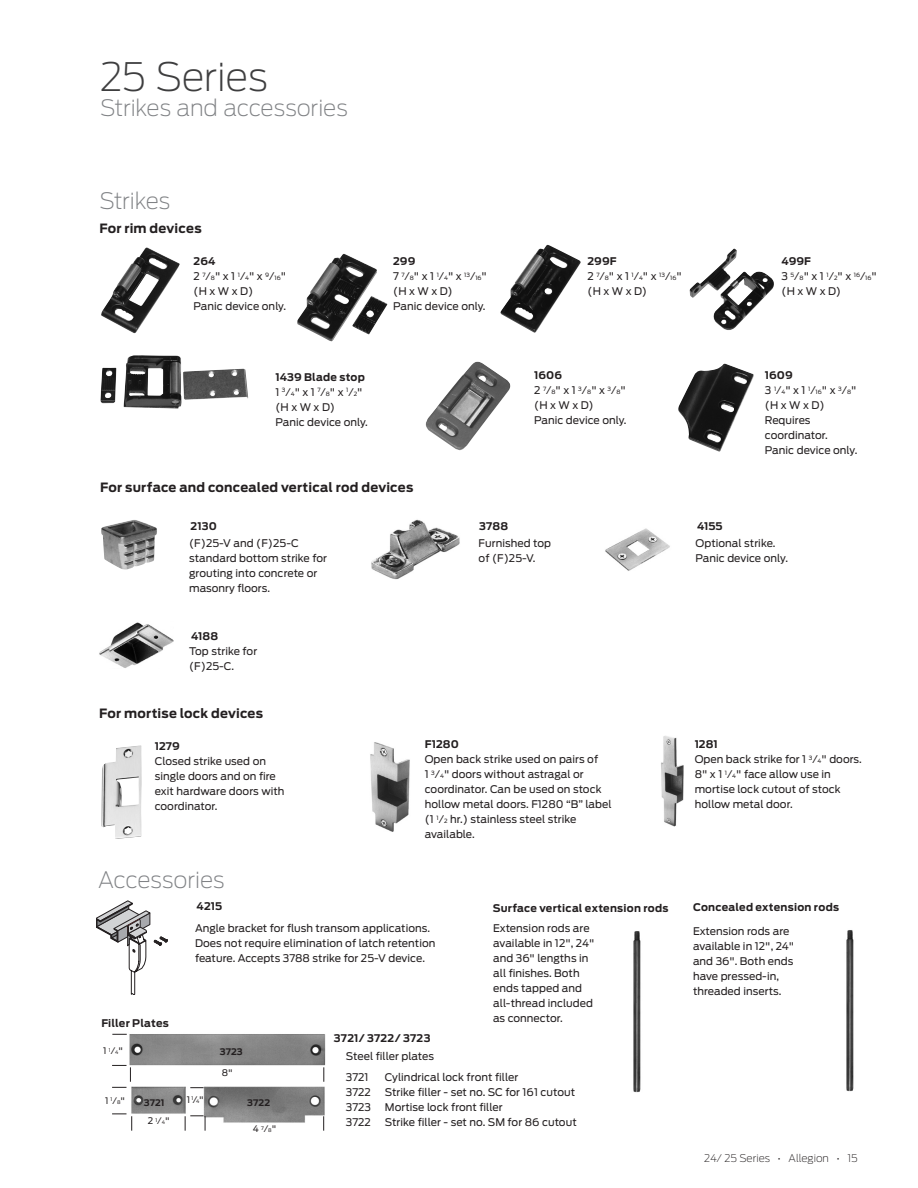
<style>
.page{position:relative;width:918px;height:1188px;background:#fff}
.page>*{position:absolute;margin:0;border:0;box-sizing:border-box;transform-origin:0 0}
.Headline_26_22pt{font:200 39px "Antenna";letter-spacing:-.015em;color:#3e3e3f}
.Headline_26_22pt-2{font:200 22.5px "Antenna";letter-spacing:-.005em;color:#808285}
.Subheadline_15_17pt{font:200 22.5px "Antenna";letter-spacing:-.005em;color:#808285}
.Chart_headline_8_5_1{font:700 12.75px "Antenna";letter-spacing:.015em;color:#231f20}
.Caption_7_10pt{font:10.5px/15px "Antenna";letter-spacing:.005em;color:#231f20}
.Caption_subhead_7_10{font:700 10.5px "Antenna";letter-spacing:.015em;color:#231f20}
.Left_folio_7_12pt{font:200 10.5px "Antenna";color:#231f20}
.Chart_text_6_8pt{font:9px "Antenna";color:#231f20}
.Caption_subhead_7_10-2{font:700 9px "Antenna";letter-spacing:.005em;color:#231f20}
.s1{font-size:5.7px}
.s2{font-size:4.95px}
</style>
<div class="page">
<img style="left:100px;top:355px;width:148px;height:54px">
<img style="left:297px;top:254px;width:91px;height:88px">
<img style="left:425px;top:362px;width:86px;height:89px">
<img style="left:678px;top:364px;width:76px;height:88px">
<img style="left:101px;top:247px;width:79px;height:87px">
<img style="left:500px;top:245px;width:81px;height:88px">
<img style="left:689px;top:249px;width:85px;height:81px">
<img style="left:633px;top:931px;width:8px;height:162px">
<img style="left:846px;top:930px;width:8px;height:162px">
<svg style="left:96px;top:901px;width:72px;height:94px"></svg>
<img style="left:126px;top:1033px;width:200px;height:98px">
<svg style="left:112px;top:1065px;width:19px;height:23px"></svg>
<svg style="left:112px;top:1113px;width:20px;height:18px"></svg>
<svg style="left:112px;top:1034px;width:15px;height:1px"></svg>
<svg style="left:323px;top:1067px;width:1px;height:15px"></svg>
<svg style="left:323px;top:1116px;width:1px;height:15px"></svg>
<svg style="left:190px;top:1087px;width:14px;height:1px"></svg>
<svg style="left:185px;top:1115px;width:21px;height:16px"></svg>
<img style="left:101px;top:745px;width:40px;height:94px">
<img style="left:370px;top:742px;width:40px;height:90px">
<img style="left:661px;top:736px;width:23px;height:91px">
<img style="left:605px;top:528px;width:65px;height:43px">
<img style="left:371px;top:519px;width:89px;height:61px">
<img style="left:99px;top:622px;width:75px;height:46px">
<img style="left:101px;top:520px;width:56px;height:49px">
<p class="Headline_26_22pt" style="left:100px;top:54px;width:169px">25 Series</p>
<p class="Headline_26_22pt-2" style="left:100px;top:95px;width:249px">Strikes and accessories</p>
<p class="Subheadline_15_17pt" style="left:99px;top:188px;width:72px">Strikes</p>
<p class="Chart_headline_8_5_1" style="left:99px;top:221px;width:104px">For rim devices</p>
<p class="Caption_subhead_7_10" style="left:194px;top:255px;width:23px">264</p>
<p class="Caption_7_10pt" style="left:194px;top:269px;width:94px">2 <sup>7</sup>⁄<span class="s1">8</span>" x 1 <sup>1</sup>⁄<span class="s1">4</span>" x <sup>9</sup>⁄<span class="s1">16</span>" (H x W x D)</p>
<p class="Caption_7_10pt" style="left:194px;top:299px;width:94px">Panic device only.</p>
<p class="Caption_subhead_7_10" style="left:275px;top:371px;width:91px">1439 Blade stop</p>
<p class="Caption_7_10pt" style="left:275px;top:384px;width:89px">1 <sup>3</sup>⁄<span class="s1">4</span>" x 1 <sup>7</sup>⁄<span class="s1">8</span>" x <sup>1</sup>⁄<span class="s1">2</span>" (H x W x D)</p>
<p class="Caption_7_10pt" style="left:275px;top:414px;width:94px">Panic device only.</p>
<p class="Caption_subhead_7_10" style="left:393px;top:255px;width:24px">299</p>
<p class="Caption_7_10pt" style="left:393px;top:269px;width:95px">7 <sup>7</sup>⁄<span class="s1">8</span>" x 1 <sup>1</sup>⁄<span class="s1">4</span>" x <sup>13</sup>⁄<span class="s1">16</span>" (H x W x D)</p>
<p class="Caption_7_10pt" style="left:393px;top:299px;width:94px">Panic device only.</p>
<p class="Chart_headline_8_5_1" style="left:100px;top:480px;width:315px">For surface and concealed vertical rod devices</p>
<p class="Caption_subhead_7_10" style="left:588px;top:255px;width:31px">299F</p>
<p class="Caption_7_10pt" style="left:588px;top:269px;width:96px">2 <sup>7</sup>⁄<span class="s1">8</span>" x 1 <sup>1</sup>⁄<span class="s1">4</span>" x <sup>13</sup>⁄<span class="s1">16</span>" (H x W x D)</p>
<p class="Caption_subhead_7_10" style="left:534px;top:369px;width:29px">1606</p>
<p class="Caption_7_10pt" style="left:534px;top:383px;width:93px">2 <sup>7</sup>⁄<span class="s1">8</span>" x 1 <sup>3</sup>⁄<span class="s1">8</span>" x <sup>3</sup>⁄<span class="s1">8</span>" (H x W x D)</p>
<p class="Caption_7_10pt" style="left:534px;top:413px;width:94px">Panic device only.</p>
<p class="Caption_subhead_7_10" style="left:782px;top:255px;width:31px">499F</p>
<p class="Caption_7_10pt" style="left:782px;top:269px;width:97px">3 <sup>5</sup>⁄<span class="s1">8</span>" x 1 <sup>1</sup>⁄<span class="s1">2</span>" x <sup>16</sup>⁄<span class="s1">16</span>" (H x W x D)</p>
<p class="Caption_subhead_7_10" style="left:765px;top:369px;width:29px">1609</p>
<p class="Caption_7_10pt" style="left:765px;top:383px;width:93px">3 <sup>1</sup>⁄<span class="s1">4</span>" x 1 <sup>1</sup>⁄<span class="s1">16</span>" x <sup>3</sup>⁄<span class="s1">8</span>" (H x W x D)</p>
<p class="Caption_7_10pt" style="left:765px;top:413px;width:64px">Requires coordinator.</p>
<p class="Caption_7_10pt" style="left:765px;top:443px;width:94px">Panic device only.</p>
<p class="Caption_subhead_7_10" style="left:191px;top:519px;width:28px">2130</p>
<p class="Caption_subhead_7_10" style="left:697px;top:519px;width:27px">4155</p>
<p class="Caption_7_10pt" style="left:189px;top:535px;width:140px">(F)25-V and (F)25-C standard bottom strike for grouting into concrete or masonry floors.</p>
<p class="Caption_subhead_7_10" style="left:479px;top:519px;width:30px">3788</p>
<p class="Caption_7_10pt" style="left:479px;top:536px;width:74px">Furnished top of (F)25-V.</p>
<p class="Caption_7_10pt" style="left:696px;top:535px;width:94px">Optional strike.<br>Panic device only.</p>
<p class="Caption_subhead_7_10" style="left:191px;top:630px;width:29px">4188</p>
<p class="Caption_7_10pt" style="left:189px;top:643px;width:70px">Top strike for (F)25-C.</p>
<p class="Chart_headline_8_5_1" style="left:99px;top:706px;width:166px">For mortise lock devices</p>
<p class="Caption_subhead_7_10" style="left:155px;top:740px;width:27px">1279</p>
<p class="Caption_7_10pt" style="left:155px;top:754px;width:131px">Closed strike used on single doors and on fire exit hardware doors with coordinator.</p>
<p class="Subheadline_15_17pt" style="left:98px;top:867px;width:128px">Accessories</p>
<p class="Caption_subhead_7_10" style="left:425px;top:738px;width:36px">F1280</p>
<p class="Caption_7_10pt" style="left:425px;top:752px;width:188px">Open back strike used on pairs of<br>1 <sup>3</sup>⁄<span class="s1">4</span>" doors without astragal or coordinator. Can be used on stock hollow metal doors. F1280 “B” label (1 <sup>1</sup>⁄<span class="s1">2</span> hr.) stainless steel strike available.</p>
<p class="Caption_subhead_7_10" style="left:101px;top:1017px;width:69px">Filler Plates</p>
<p class="Caption_subhead_7_10" style="left:196px;top:900px;width:27px">4215</p>
<p class="Caption_7_10pt" style="left:195px;top:921px;width:242px">Angle bracket for flush transom applications.<br>Does not require elimination of latch retention feature. Accepts 3788 strike for 25-V device.</p>
<p class="Caption_subhead_7_10" style="left:334px;top:1032px;width:98px">3721/ 3722/ 3723</p>
<p class="Caption_subhead_7_10" style="left:493px;top:901px;width:177px">Surface vertical extension rods</p>
<p class="Caption_7_10pt" style="left:493px;top:921px;width:103px">Extension rods are available in 12", 24" and 36" lengths in all finishes. Both ends tapped and all-thread included as connector.</p>
<p class="Chart_text_6_8pt" style="left:103px;top:1046px;width:21px">1 <sup>1</sup>⁄<span class="s2">4</span>"</p>
<p class="Chart_text_6_8pt" style="left:105px;top:1095px;width:22px">1 <sup>1</sup>⁄<span class="s2">8</span>"</p>
<p class="Caption_subhead_7_10-2" style="left:220px;top:1047px;width:24px">3723</p>
<p class="Chart_text_6_8pt" style="left:222px;top:1068px;width:12px">8"</p>
<p class="Chart_text_6_8pt" style="left:187px;top:1094px;width:18px">1 <sup>1</sup>⁄<span class="s2">4</span>"</p>
<p class="Caption_subhead_7_10-2" style="left:144px;top:1097px;width:22px">3721</p>
<p class="Caption_subhead_7_10-2" style="left:247px;top:1097px;width:24px">3722</p>
<p class="Chart_text_6_8pt" style="left:148px;top:1116px;width:23px">2 <sup>1</sup>⁄<span class="s2">4</span>"</p>
<p class="Chart_text_6_8pt" style="left:253px;top:1124px;width:25px">4 <sup>7</sup>⁄<span class="s2">8</span>"</p>
<p class="Caption_7_10pt" style="left:346px;top:1048px;width:90px">Steel filler plates</p>
<p class="Caption_7_10pt" style="left:346px;top:1069px;width:24px">3721</p>
<p class="Caption_7_10pt" style="left:385px;top:1069px;width:135px">Cylindrical lock front filler</p>
<p class="Caption_7_10pt" style="left:346px;top:1084px;width:27px">3722</p>
<p class="Caption_7_10pt" style="left:385px;top:1084px;width:192px">Strike filler - set no. SC for 161 cutout</p>
<p class="Caption_7_10pt" style="left:346px;top:1099px;width:27px">3723</p>
<p class="Caption_7_10pt" style="left:385px;top:1099px;width:119px">Mortise lock front filler</p>
<p class="Caption_7_10pt" style="left:346px;top:1114px;width:27px">3722</p>
<p class="Caption_7_10pt" style="left:385px;top:1114px;width:193px">Strike filler - set no. SM for 86 cutout</p>
<p class="Caption_subhead_7_10" style="left:695px;top:738px;width:25px">1281</p>
<p class="Caption_7_10pt" style="left:695px;top:752px;width:169px">Open back strike for 1 <sup>3</sup>⁄<span class="s1">4</span>" doors.<br>8" x 1 <sup>1</sup>⁄<span class="s1">4</span>" face allow use in mortise lock cutout of stock hollow metal door.</p>
<p class="Caption_subhead_7_10" style="left:693px;top:901px;width:148px">Concealed extension rods</p>
<p class="Caption_7_10pt" style="left:693px;top:923px;width:103px">Extension rods are available in 12", 24" and 36". Both ends have pressed-in, threaded inserts.</p>
<p class="Left_folio_7_12pt" style="left:704px;top:1152px;width:155px">24/ 25 Series • Allegion • 15</p>
</div>
